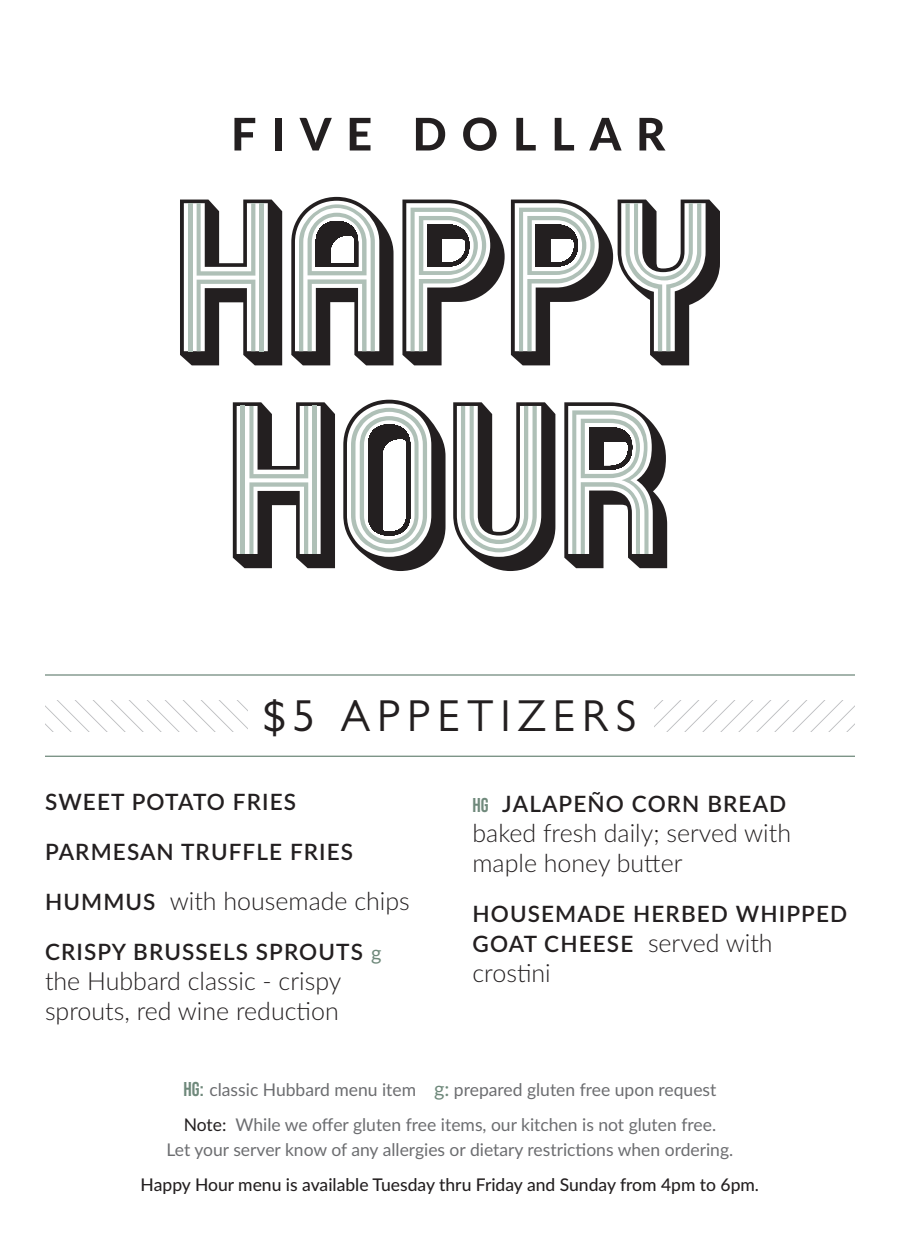
<style>
.page{position:relative;width:900px;height:1260px;background:#fff}
.page>*{position:absolute;margin:0;border:0;box-sizing:border-box;transform-origin:0 0}
.t1{font:45px "Gill Sans Nova";letter-spacing:.15em;color:#231f20}
.t2{font:300 25px/30px "Lato";color:#231f20}
.t3{font:600 22.5px/30px "Lato";letter-spacing:.05em;color:#231f20}
.t4{font:17.5px/35px "Lato";color:#6c6d70}
.s1{font-weight:600;font-size:22.5px}
.s2{font-weight:400;font-size:20px;color:#6f897b}
.s3{font-family:"Bebas Neue Pro";font-weight:700;font-size:20px;color:#6f897b}
.s4{font-weight:300;font-size:25px}
.s5{font-size:20px;color:#6f897b}
.s6{color:#231f20}
.s7{font-weight:500;color:#231f20}
</style>
<div class="page">
<svg style="left:402px;top:200px;width:103px;height:165px"></svg>
<svg style="left:291px;top:197px;width:103px;height:168px"></svg>
<svg style="left:180px;top:200px;width:102px;height:165px"></svg>
<hr style="left:260px;top:203px;width:4px;height:148px;background:#afc0b7">
<svg style="left:511px;top:200px;width:209px;height:165px"></svg>
<svg style="left:343px;top:400px;width:103px;height:171px"></svg>
<svg style="left:453px;top:402px;width:102px;height:169px"></svg>
<svg style="left:233px;top:402px;width:102px;height:166px"></svg>
<svg style="left:564px;top:402px;width:103px;height:166px"></svg>
<svg style="left:234px;top:118px;width:21px;height:33px"></svg>
<div style="left:275px;top:118px;width:7px;height:33px;background:#231f20"></div>
<svg style="left:299px;top:118px;width:33px;height:33px"></svg>
<svg style="left:350px;top:118px;width:21px;height:33px"></svg>
<svg style="left:416px;top:118px;width:29px;height:33px"></svg>
<svg style="left:463px;top:117px;width:34px;height:34px"></svg>
<svg style="left:516px;top:118px;width:20px;height:33px"></svg>
<svg style="left:555px;top:118px;width:19px;height:33px"></svg>
<svg style="left:589px;top:118px;width:33px;height:33px"></svg>
<svg style="left:639px;top:118px;width:27px;height:33px"></svg>
<hr style="left:45px;top:756px;width:810px;height:1px;background:#6f897b">
<svg style="left:654px;top:700px;width:201px;height:31px"></svg>
<svg style="left:45px;top:700px;width:203px;height:31px"></svg>
<hr style="left:45px;top:674px;width:810px;height:2px;background:#6f897b">
<h1 class="t1" style="left:264px;top:688px;width:374px">$5 APPETIZERS</h1>
<p class="t3" style="left:45px;top:786px;width:253px">SWEET POTATO FRIES</p>
<p class="t3" style="left:45px;top:836px;width:310px">PARMESAN TRUFFLE FRIES</p>
<h2 class="t2" style="left:45px;top:886px;width:366px"><span class="s1">HUMMUS</span> with housemade chips</h2>
<p class="t3" style="left:45px;top:936px;width:338px">CRISPY BRUSSELS SPROUTS <span class="s2">g</span></p>
<h2 class="t2" style="left:45px;top:966px;width:298px">the Hubbard classic - crispy sprouts, red wine reduction</h2>
<p class="t3" style="left:472px;top:788px;width:315px"><span class="s3">HG</span> JALAPEÑO CORN BREAD</p>
<h2 class="t2" style="left:472px;top:817px;width:320px">baked fresh daily; served with maple honey butter</h2>
<p class="t3" style="left:472px;top:898px;width:376px">HOUSEMADE HERBED WHIPPED<br>GOAT CHEESE <span class="s4">served with</span></p>
<h2 class="t2" style="left:473px;top:957px;width:80px">crostini</h2>
<p class="t4" style="left:183px;top:1071px;width:535px"><span class="s3">HG:</span> classic Hubbard menu item <span class="s5">g:</span> prepared gluten free upon request<br><span class="s6">Note:</span> While we offer gluten free items, our kitchen is not gluten free.</p>
<p class="t4" style="left:141px;top:1131px;width:620px;text-align:center">Let your server know of any allergies or dietary restrictions when ordering.<br><span class="s7">Happy Hour menu is available Tuesday thru Friday and Sunday from 4pm to 6pm</span><span class="s6">.</span></p>
</div>
